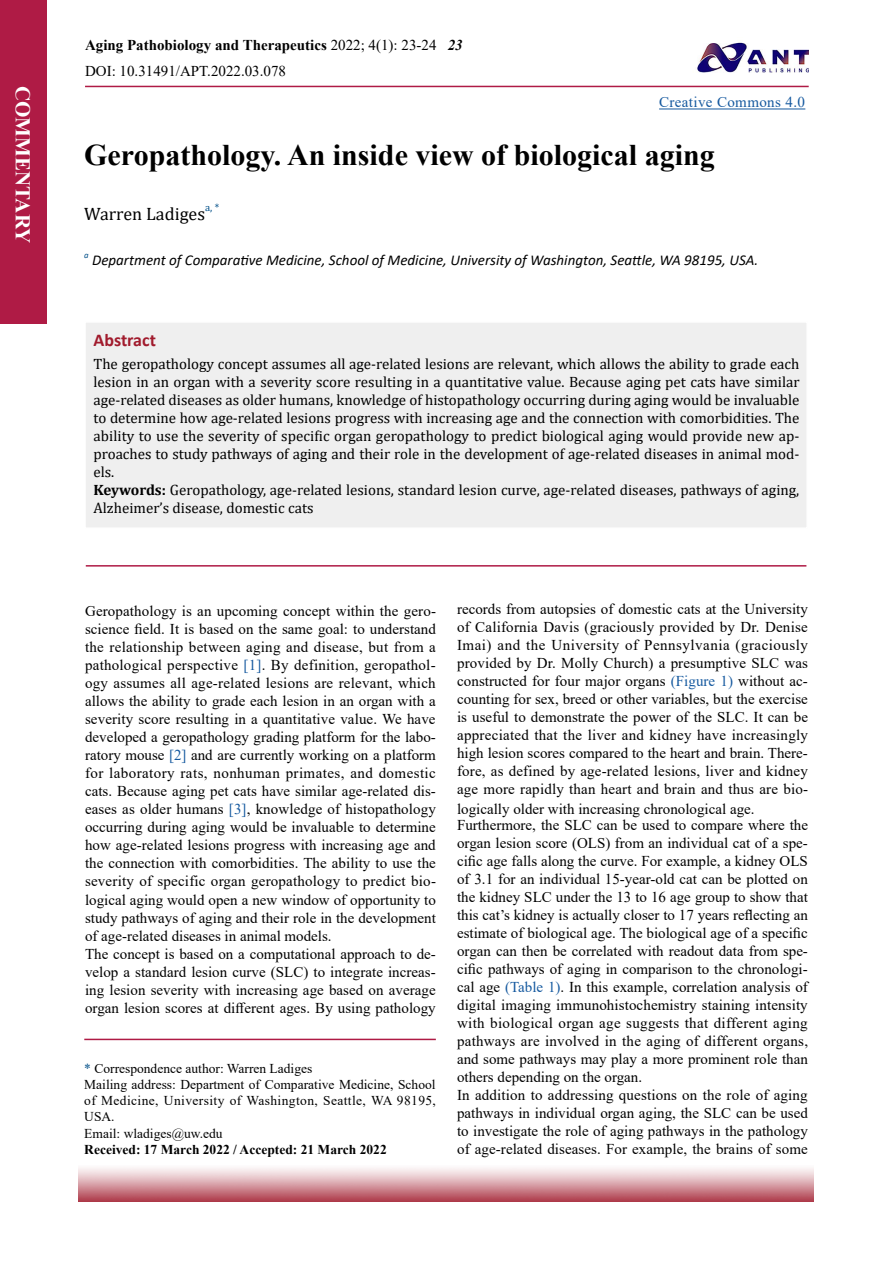
<style>
.page{position:relative;width:893px;height:1263px;background:#fff}
.page>*{position:absolute;margin:0;border:0;box-sizing:border-box;transform-origin:0 0}
.t1{font:700 30px "Times New Roman";color:#000}
.t2{font:700 21px "Times New Roman";color:#fff}
.t3{font:18px "Cambria";color:#000}
.t4{font:700 18px "Calibri";color:#a11b2d}
.t5{font:15px/18px "Times New Roman";color:#000}
.t6{font:15px/18px "Cambria";letter-spacing:-.005em;color:#000}
.t7{font:italic 15px "Calibri";color:#000}
.t8{font:15px "Times New Roman";letter-spacing:.025em;color:#15599f}
.t9{font:13.5px/16.2px "Times New Roman";color:#000}
.t10{font:700 13.5px "Times New Roman";color:#000}
.t11{font:10.5px "Cambria";color:#004f88}
.t12{font:italic 8.7px "Calibri";color:#004f88}
.s1{font-weight:700}
.s2{font-weight:700;font-style:italic}
.s3{color:#15599f}
.s4{color:#004f88}
</style>
<div class="page">
<div style="left:84px;top:321px;width:724px;height:208px;background:#efefef;border:2px solid #fff"></div>
<div style="left:0;top:0;width:47px;height:323px;background:#af1b45"></div>
<hr style="left:85px;top:86px;width:724px;height:1px;background:#af1b45">
<hr style="left:659px;top:109px;width:146px;height:1px;background:#15599f">
<img style="left:79px;top:1168px;width:734px;height:33px">
<hr style="left:86px;top:565px;width:720px;height:2px;background:#af1b45">
<hr style="left:84px;top:1039px;width:352px;height:1px;background:#af1b45">
<img style="left:697px;top:42px;width:112px;height:31px">
<h2 class="t2" style="left:38px;top:86px;width:159px;rotate:90deg">COMMENTARY</h2>
<p class="t5" style="left:85px;top:32px;width:379px;line-height:25.5px"><span class="s1">Aging Pathobiology and Therapeutics</span> 2022; 4(1): 23-24 <span class="s2">23<br></span>DOI: 10.31491/APT.2022.03.078</p>
<p class="t8" style="left:659px;top:92px;width:147px">Creative Commons 4.0</p>
<h1 class="t1" style="left:84px;top:134px;width:632px">Geropathology. An inside view of biological aging</h1>
<p class="t3" style="left:84px;top:203px;width:122px">Warren Ladiges</p>
<p class="t11" style="left:205px;top:201px;width:16px">a, *</p>
<p class="t12" style="left:84px;top:249px;width:6px">a</p>
<p class="t7" style="left:92px;top:250px;width:668px">Department of Comparative Medicine, School of Medicine, University of Washington, Seattle, WA 98195, USA.</p>
<p class="t4" style="left:94px;top:327px;width:64px">Abstract</p>
<p class="t6" style="left:94px;top:355px;width:708px">The geropathology concept assumes all age-related lesions are relevant, which allows the ability to grade each lesion in an organ with a severity score resulting in a quantitative value. Because aging pet cats have similar age-related diseases as older humans, knowledge of histopathology occurring during aging would be invaluable to determine how age-related lesions progress with increasing age and the connection with comorbidities. The ability to use the severity of specific organ geropathology to predict biological aging would provide new ap&shy;proaches to study pathways of aging and their role in the development of age-related diseases in animal mod&shy;els.<br><span class="s1">Keywords:</span> Geropathology, age-related lesions, standard lesion curve, age-related diseases, pathways of aging, Alzheimer’s disease, domestic cats</p>
<p class="t5" style="left:85px;top:602px;width:352px">Geropathology is an upcoming concept within the gero&shy;science field. It is based on the same goal: to understand the relationship between aging and disease, but from a pathological perspective <span class="s3">[1]</span>. By definition, geropathol&shy;ogy assumes all age-related lesions are relevant, which allows the ability to grade each lesion in an organ with a severity score resulting in a quantitative value. We have developed a geropathology grading platform for the labo&shy;ratory mouse <span class="s3">[2]</span> and are currently working on a platform for laboratory rats, nonhuman primates, and domestic cats. Because aging pet cats have similar age-related dis&shy;eases as older humans <span class="s3">[3]</span>, knowledge of histopathology occurring during aging would be invaluable to determine how age-related lesions progress with increasing age and the connection with comorbidities. The ability to use the severity of specific organ geropathology to predict bio&shy;logical aging would open a new window of opportunity to study pathways of aging and their role in the development of age-related diseases in animal models.<br>The concept is based on a computational approach to de&shy;velop a standard lesion curve (SLC) to integrate increas&shy;ing lesion severity with increasing age based on average organ lesion scores at different ages. By using pathology</p>
<p class="t9" style="left:84px;top:1060px;width:353px"><span class="s4">*</span> Correspondence author: Warren Ladiges<br>Mailing address: Department of Comparative Medicine, School of Medicine, University of Washington, Seattle, WA 98195, USA.<br>Email: wladiges@uw.edu</p>
<p class="t10" style="left:84px;top:1139px;width:304px">Received: 17 March 2022 / Accepted: 21 March 2022</p>
<p class="t5" style="left:457px;top:600px;width:352px;text-align:justify">records from autopsies of domestic cats at the University of California Davis (graciously provided by Dr. Denise Imai) and the University of Pennsylvania (graciously provided by Dr. Molly Church) a presumptive SLC was constructed for four major organs <span class="s3">(Figure 1)</span> without ac&shy;counting for sex, breed or other variables, but the exercise is useful to demonstrate the power of the SLC. It can be appreciated that the liver and kidney have increasingly high lesion scores compared to the heart and brain. There&shy;fore, as defined by age-related lesions, liver and kidney age more rapidly than heart and brain and thus are bio-</p>
<p class="t5" style="left:457px;top:800px;width:352px;line-height:16.5px">logically older with increasing chronological age.<br>Furthermore, the SLC can be used to compare where the</p>
<p class="t5" style="left:457px;top:834px;width:352px">organ lesion score (OLS) from an individual cat of a spe&shy;cific age falls along the curve. For example, a kidney OLS of 3.1 for an individual 15-year-old cat can be plotted on the kidney SLC under the 13 to 16 age group to show that this cat’s kidney is actually closer to 17 years reflecting an estimate of biological age. The biological age of a specific organ can then be correlated with readout data from spe&shy;cific pathways of aging in comparison to the chronologi&shy;cal age <span class="s3">(Table 1)</span>. In this example, correlation analysis of digital imaging immunohistochemistry staining intensity with biological organ age suggests that different aging pathways are involved in the aging of different organs, and some pathways may play a more prominent role than others depending on the organ.<br>In addition to addressing questions on the role of aging pathways in individual organ aging, the SLC can be used to investigate the role of aging pathways in the pathology of age-related diseases. For example, the brains of some</p>
</div>
